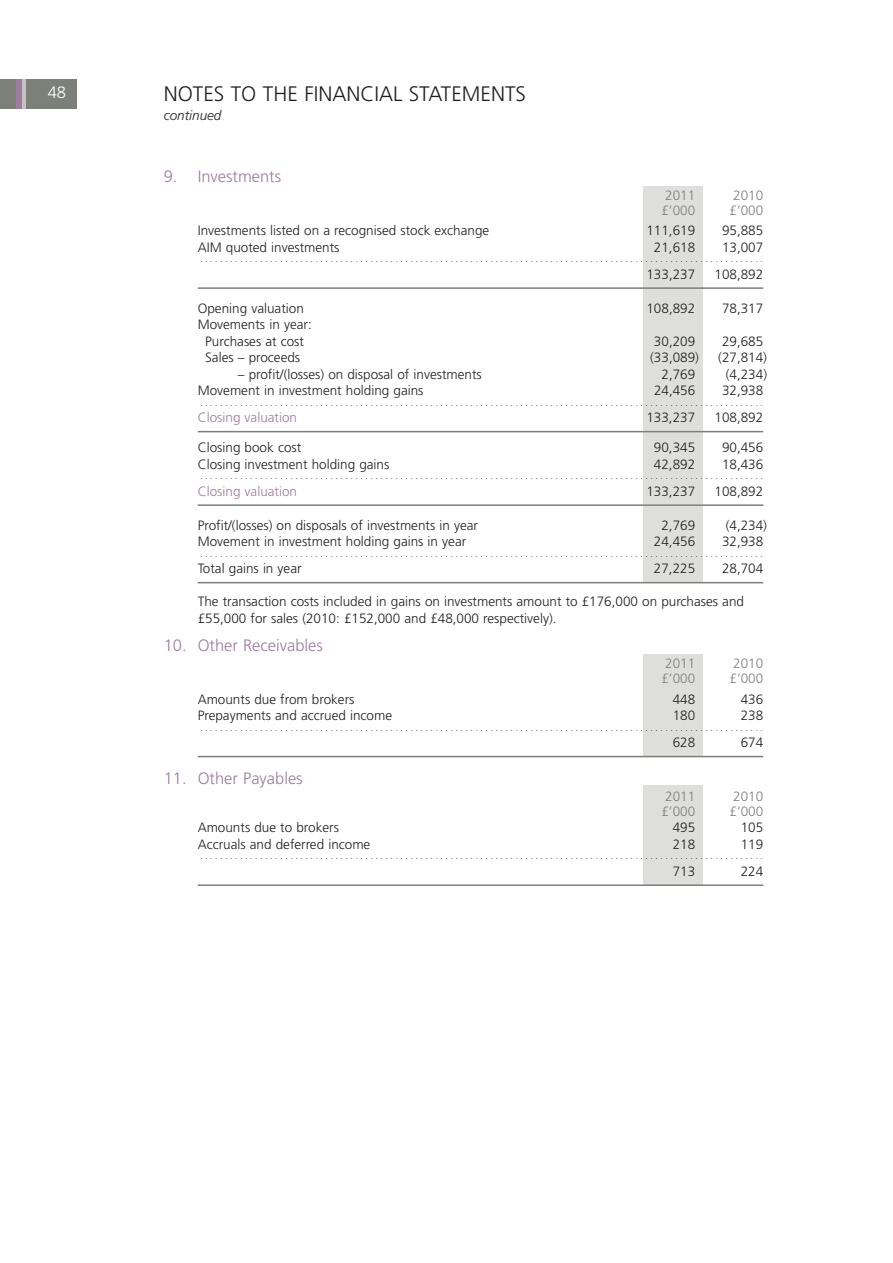
<style>
.page{position:relative;width:893px;height:1263px;background:#fff}
.page>*{position:absolute;margin:0;border:0;box-sizing:border-box;transform-origin:0 0}
.t1{font:300 21px "Frutiger";color:#231f20}
.t2{font:300 16.5px "Frutiger";color:#9d7c9f}
.t3{font:300 16.5px "Frutiger";color:#fff}
.t4{font:300 13.5px/16.5px "Frutiger";color:#231f20;text-align:center}
.t5{font:300 13.5px "Frutiger";color:#7c8079}
.t6{font:300 13.5px "Frutiger";color:#9d7c9f}
.t7{font:italic 300 13.5px "Frutiger";color:#231f20}
.t8{font:300 9px "Frutiger";color:#231f20}
</style>
<div class="page">
<div style="left:643px;top:186px;width:60px;height:396px;background:#dedfdd"></div>
<div style="left:643px;top:654px;width:60px;height:103px;background:#dedfdd"></div>
<div style="left:643px;top:785px;width:60px;height:101px;background:#dedfdd"></div>
<hr style="left:198px;top:287px;width:565px;height:2px;background:#7c8079">
<hr style="left:198px;top:431px;width:565px;height:1px;background:#7c8079">
<hr style="left:198px;top:504px;width:565px;height:2px;background:#7c8079">
<hr style="left:198px;top:582px;width:565px;height:1px;background:#7c8079">
<hr style="left:198px;top:756px;width:565px;height:1px;background:#7c8079">
<hr style="left:198px;top:884px;width:565px;height:2px;background:#7c8079">
<div style="left:0;top:79px;width:77px;height:29px;background:#7c8079"></div>
<div style="left:16px;top:79px;width:6px;height:29px;background:#9d7c9f"></div>
<hr style="left:22px;top:79px;width:4px;height:29px;background:#c2c4c0">
<p class="t3" style="left:48px;top:86px;width:20px">48</p>
<h1 class="t1" style="left:164px;top:85px;width:364px">NOTES TO THE FINANCIAL STATEMENTS</h1>
<p class="t7" style="left:164px;top:110px;width:59px">continued</p>
<p class="t2" style="left:164px;top:170px;width:119px">9. Investments</p>
<p class="t5" style="left:665px;top:189px;width:32px">2011</p>
<p class="t5" style="left:733px;top:189px;width:32px">2010</p>
<p class="t5" style="left:661px;top:204px;width:35px">£’000</p>
<p class="t5" style="left:729px;top:204px;width:35px">£’000</p>
<p class="t4" style="left:198px;top:223px;width:293px">Investments listed on a recognised stock exchange</p>
<p class="t4" style="left:646px;top:223px;width:50px">111,619</p>
<p class="t4" style="left:722px;top:223px;width:43px">95,885</p>
<p class="t4" style="left:198px;top:240px;width:143px">AIM quoted investments</p>
<p class="t4" style="left:654px;top:240px;width:43px">21,618</p>
<p class="t4" style="left:722px;top:240px;width:43px">13,007</p>
<p class="t8" style="left:200px;top:256px;width:564px">. . . . . . . . . . . . . . . . . . . . . . . . . . . . . . . . . . . . . . . . . . . . . . . . . . . . . . . . . . . . . . . . . . . . . . . . . . . . . . . . . . . . . . . . . . . . . . . . . . . . . . . . . . . . . . . . .</p>
<p class="t4" style="left:646px;top:267px;width:50px">133,237</p>
<p class="t4" style="left:714px;top:267px;width:50px">108,892</p>
<p class="t4" style="left:198px;top:301px;width:108px">Opening valuation</p>
<p class="t4" style="left:646px;top:301px;width:50px">108,892</p>
<p class="t4" style="left:722px;top:301px;width:43px">78,317</p>
<p class="t4" style="left:198px;top:317px;width:116px">Movements in year:<br>Purchases at cost</p>
<p class="t4" style="left:654px;top:334px;width:43px">30,209</p>
<p class="t4" style="left:722px;top:334px;width:43px">29,685</p>
<p class="t4" style="left:205px;top:350px;width:96px">Sales – proceeds</p>
<p class="t4" style="left:650px;top:350px;width:50px">(33,089)</p>
<p class="t4" style="left:718px;top:350px;width:50px">(27,814)</p>
<p class="t4" style="left:238px;top:367px;width:245px">– profit/(losses) on disposal of investments</p>
<p class="t4" style="left:661px;top:367px;width:35px">2,769</p>
<p class="t4" style="left:726px;top:367px;width:43px">(4,234)</p>
<p class="t4" style="left:198px;top:383px;width:227px">Movement in investment holding gains</p>
<p class="t4" style="left:654px;top:383px;width:43px">24,456</p>
<p class="t4" style="left:722px;top:383px;width:43px">32,938</p>
<p class="t8" style="left:200px;top:399px;width:564px">. . . . . . . . . . . . . . . . . . . . . . . . . . . . . . . . . . . . . . . . . . . . . . . . . . . . . . . . . . . . . . . . . . . . . . . . . . . . . . . . . . . . . . . . . . . . . . . . . . . . . . . . . . . . . . . . .</p>
<p class="t6" style="left:198px;top:412px;width:101px">Closing valuation</p>
<p class="t4" style="left:646px;top:410px;width:50px">133,237</p>
<p class="t4" style="left:714px;top:410px;width:50px">108,892</p>
<p class="t4" style="left:198px;top:440px;width:105px">Closing book cost</p>
<p class="t4" style="left:654px;top:440px;width:43px">90,345</p>
<p class="t4" style="left:722px;top:440px;width:43px">90,456</p>
<p class="t4" style="left:198px;top:457px;width:193px">Closing investment holding gains</p>
<p class="t4" style="left:654px;top:457px;width:43px">42,892</p>
<p class="t4" style="left:722px;top:457px;width:43px">18,436</p>
<p class="t8" style="left:200px;top:473px;width:564px">. . . . . . . . . . . . . . . . . . . . . . . . . . . . . . . . . . . . . . . . . . . . . . . . . . . . . . . . . . . . . . . . . . . . . . . . . . . . . . . . . . . . . . . . . . . . . . . . . . . . . . . . . . . . . . . . .</p>
<p class="t6" style="left:198px;top:486px;width:101px">Closing valuation</p>
<p class="t4" style="left:646px;top:484px;width:50px">133,237</p>
<p class="t4" style="left:714px;top:484px;width:50px">108,892</p>
<p class="t4" style="left:198px;top:518px;width:282px">Profit/(losses) on disposals of investments in year</p>
<p class="t4" style="left:661px;top:518px;width:35px">2,769</p>
<p class="t4" style="left:726px;top:518px;width:43px">(4,234)</p>
<p class="t4" style="left:198px;top:534px;width:270px">Movement in investment holding gains in year</p>
<p class="t4" style="left:654px;top:534px;width:43px">24,456</p>
<p class="t4" style="left:722px;top:534px;width:43px">32,938</p>
<p class="t8" style="left:200px;top:550px;width:564px">. . . . . . . . . . . . . . . . . . . . . . . . . . . . . . . . . . . . . . . . . . . . . . . . . . . . . . . . . . . . . . . . . . . . . . . . . . . . . . . . . . . . . . . . . . . . . . . . . . . . . . . . . . . . . . . . .</p>
<p class="t4" style="left:198px;top:561px;width:105px">Total gains in year</p>
<p class="t4" style="left:654px;top:561px;width:43px">27,225</p>
<p class="t4" style="left:722px;top:561px;width:43px">28,704</p>
<p class="t4" style="left:198px;top:594px;width:548px;text-align:left">The transaction costs included in gains on investments amount to £176,000 on purchases and £55,000 for sales (2010: £152,000 and £48,000 respectively).</p>
<p class="t2" style="left:164px;top:638px;width:161px">10. Other Receivables</p>
<p class="t5" style="left:665px;top:658px;width:32px">2011</p>
<p class="t5" style="left:733px;top:658px;width:32px">2010</p>
<p class="t5" style="left:661px;top:673px;width:35px">£’000</p>
<p class="t5" style="left:729px;top:673px;width:35px">£’000</p>
<p class="t4" style="left:198px;top:692px;width:158px">Amounts due from brokers</p>
<p class="t4" style="left:673px;top:692px;width:24px">448</p>
<p class="t4" style="left:741px;top:692px;width:24px">436</p>
<p class="t4" style="left:198px;top:708px;width:196px">Prepayments and accrued income</p>
<p class="t4" style="left:673px;top:708px;width:24px">180</p>
<p class="t4" style="left:741px;top:708px;width:24px">238</p>
<p class="t8" style="left:200px;top:724px;width:564px">. . . . . . . . . . . . . . . . . . . . . . . . . . . . . . . . . . . . . . . . . . . . . . . . . . . . . . . . . . . . . . . . . . . . . . . . . . . . . . . . . . . . . . . . . . . . . . . . . . . . . . . . . . . . . . . . .</p>
<p class="t4" style="left:673px;top:735px;width:24px">628</p>
<p class="t4" style="left:741px;top:735px;width:24px">674</p>
<p class="t2" style="left:164px;top:771px;width:140px">11. Other Payables</p>
<p class="t5" style="left:665px;top:791px;width:32px">2011</p>
<p class="t5" style="left:733px;top:791px;width:32px">2010</p>
<p class="t5" style="left:661px;top:806px;width:35px">£’000</p>
<p class="t5" style="left:729px;top:806px;width:35px">£’000</p>
<p class="t4" style="left:198px;top:820px;width:143px">Amounts due to brokers</p>
<p class="t4" style="left:673px;top:820px;width:24px">495</p>
<p class="t4" style="left:741px;top:820px;width:24px">105</p>
<p class="t4" style="left:198px;top:837px;width:174px">Accruals and deferred income</p>
<p class="t4" style="left:673px;top:837px;width:24px">218</p>
<p class="t4" style="left:741px;top:837px;width:24px">119</p>
<p class="t8" style="left:200px;top:853px;width:564px">. . . . . . . . . . . . . . . . . . . . . . . . . . . . . . . . . . . . . . . . . . . . . . . . . . . . . . . . . . . . . . . . . . . . . . . . . . . . . . . . . . . . . . . . . . . . . . . . . . . . . . . . . . . . . . . . .</p>
<p class="t4" style="left:673px;top:864px;width:24px">713</p>
<p class="t4" style="left:741px;top:864px;width:24px">224</p>
</div>
